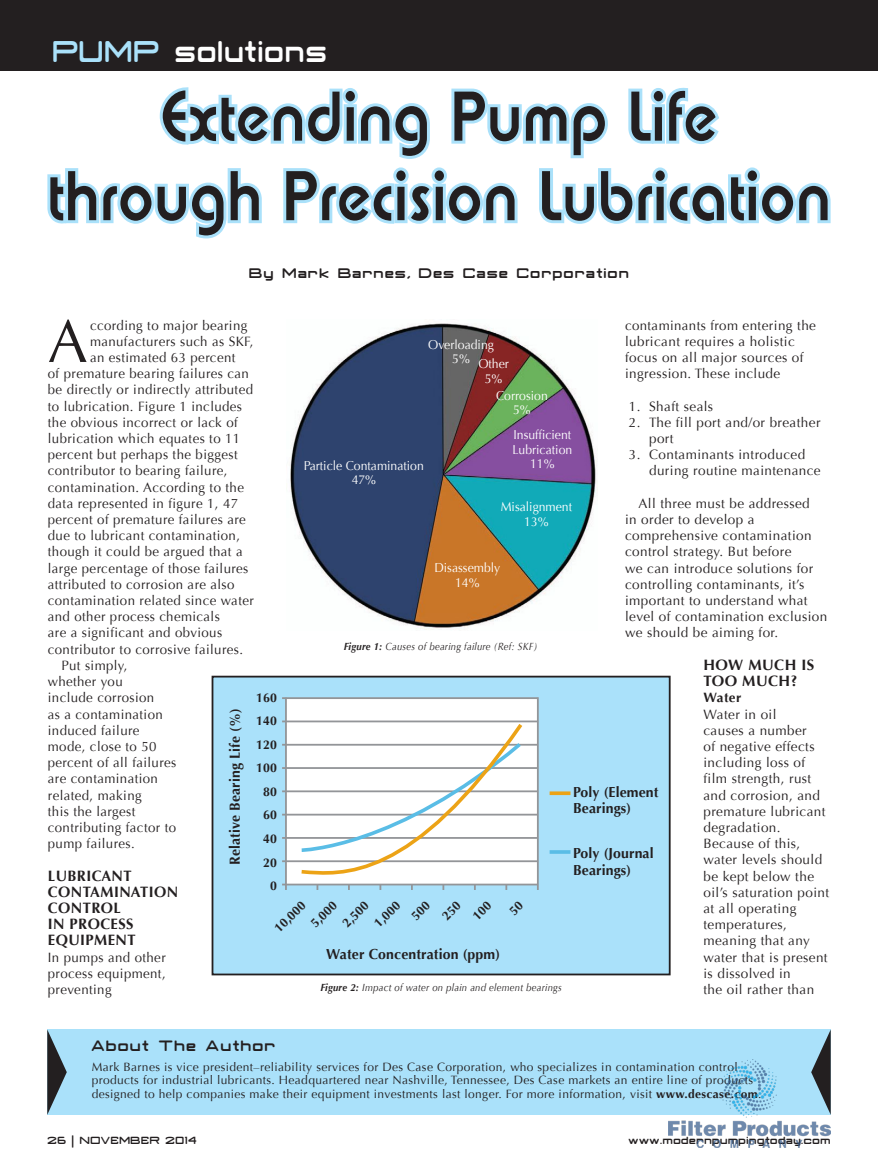
<style>
.page{position:relative;width:878px;height:1175px;background:#fff}
.page>*{position:absolute;margin:0;border:0;box-sizing:border-box;transform-origin:0 0}
.t1{font:700 72px/79.5px "Xpressive";letter-spacing:.04em;color:#231f20;text-align:center;scale:.9 1}
.t2{font:60.75px "Optima";color:#231f20}
.t3{font:39px "Classic Robot";color:#fff;scale:.9 1}
.t4{font:19.5px "Classic Robot";letter-spacing:.03em;color:#231f20}
.t5{font:18px "Classic Robot";letter-spacing:.03em;color:#231f20}
.t6{font:700 15px/16.2px "Optima";letter-spacing:.03em;color:#231f20}
.t7{font:700 14.55px/16.4px "Optima";letter-spacing:.01em;color:#231f20}
.t8{font:13.5px/16.2px "Optima";letter-spacing:.03em;color:#231f20}
.t9{font:13.5px "Classic Robot";color:#231f20}
.t10{font:12.9px/14.5px "Optima";color:#fff;text-align:center;scale:.95 1}
.t11{font:700 12.75px/23.5px "Optima";letter-spacing:.01em;color:#231f20;text-align:right}
.t12{font:12px/13.5px "Optima";letter-spacing:.03em;color:#231f20}
.t13{font:italic 10.5px "Optima";letter-spacing:.025em;color:#231f20;scale:.9 1}
.s1{color:#aae1fa}
.s2{font-weight:700}
.s3{font-size:16.8px}
</style>
<div class="page">
<div style="left:0;top:0;width:878px;height:70px;background:#231f20"></div>
<div style="left:47px;top:1029px;width:783px;height:85px;background:#aae1fa"></div>
<svg style="left:47px;top:1029px;width:20px;height:85px"></svg>
<svg style="left:817px;top:1031px;width:13px;height:28px"></svg>
<svg style="left:47px;top:87px;width:784px;height:152px"></svg>
<img style="left:290px;top:323px;width:307px;height:307px">
<div style="left:212px;top:676px;width:457px;height:298px;background:#aae1fa"></div>
<div style="left:211px;top:675px;width:459px;height:300px;border:2px solid #231f20"></div>
<div style="left:286px;top:698px;width:251px;height:185px;background:#fff"></div>
<hr style="left:549px;top:850px;width:21px;height:3px;background:#5abde6">
<svg style="left:549px;top:791px;width:21px;height:4px"></svg>
<hr style="left:282px;top:697px;width:255px;height:2px;background:#939598">
<hr style="left:285px;top:697px;width:2px;height:193px;background:#939598">
<hr style="left:537px;top:697px;width:1px;height:193px;background:#939598">
<hr style="left:282px;top:720px;width:255px;height:2px;background:#939598">
<hr style="left:282px;top:744px;width:255px;height:1px;background:#939598">
<hr style="left:282px;top:767px;width:255px;height:2px;background:#939598">
<hr style="left:282px;top:790px;width:255px;height:2px;background:#939598">
<hr style="left:282px;top:813px;width:255px;height:2px;background:#939598">
<hr style="left:282px;top:837px;width:255px;height:1px;background:#939598">
<hr style="left:282px;top:860px;width:255px;height:2px;background:#939598">
<hr style="left:282px;top:883px;width:255px;height:2px;background:#939598">
<svg style="left:298px;top:720px;width:228px;height:170px"></svg>
<img style="left:668px;top:1059px;width:162px;height:88px">
<p class="t3" style="left:53px;top:29px;width:308px"><span class="s1">PUMP</span> solutions</p>
<p class="t1" style="left:48px;top:76px;width:870px">Extending Pump Life through Precision Lubrication</p>
<p class="t5" style="left:249px;top:263px;width:382px">By Mark Barnes, Des Case Corporation</p>
<p class="t8" style="left:625px;top:317px;width:192px">contaminants from entering the lubricant requires a holistic focus on all major sources of ingression. These include</p>
<p class="t8" style="left:629px;top:398px;width:86px">1. Shaft seals</p>
<p class="t8" style="left:649px;top:414px;width:173px;text-indent:-20px">2. The fill port and/or breather port</p>
<p class="t8" style="left:649px;top:447px;width:173px;text-indent:-20px">3. Contaminants introduced during routine maintenance</p>
<p class="t8" style="left:625px;top:495px;width:204px;text-indent:14px">All three must be addressed<br>in order to develop a comprehensive contamination control strategy. But before<br>we can introduce solutions for controlling contaminants, it’s important to understand what level of contamination exclusion we should be aiming for.</p>
<p class="t6" style="left:703px;top:657px;width:112px">HOW MUCH IS<br>TOO MUCH?</p>
<p class="t8" style="left:703px;top:690px;width:127px"><span class="s2">Water<br></span>Water in oil<br>causes a number<br>of negative effects including loss of film strength, rust and corrosion, and premature lubricant degradation.<br>Because of this, water levels should be kept below the oil’s saturation point at all operating temperatures, meaning that any water that is present is dissolved in<br>the oil rather than</p>
<p class="t2" style="left:48px;top:306px;width:41px">A</p>
<p class="t8" style="left:90px;top:317px;width:159px">ccording to major bearing</p>
<p class="t8" style="left:90px;top:333px;width:165px">manufacturers such as SKF,</p>
<p class="t8" style="left:90px;top:349px;width:147px">an estimated 63 percent</p>
<p class="t8" style="left:48px;top:366px;width:202px">of premature bearing failures can</p>
<p class="t8" style="left:48px;top:382px;width:207px">be directly or indirectly attributed</p>
<p class="t8" style="left:48px;top:398px;width:196px">to lubrication. Figure 1 includes</p>
<p class="t8" style="left:48px;top:414px;width:191px">the obvious incorrect or lack of</p>
<p class="t8" style="left:48px;top:430px;width:194px">lubrication which equates to 11</p>
<p class="t8" style="left:48px;top:447px;width:191px">percent but perhaps the biggest</p>
<p class="t8" style="left:48px;top:463px;width:181px">contributor to bearing failure,</p>
<p class="t8" style="left:48px;top:479px;width:197px">contamination. According to the</p>
<p class="t8" style="left:48px;top:495px;width:192px">data represented in figure 1, 47</p>
<p class="t8" style="left:48px;top:511px;width:199px">percent of premature failures are</p>
<p class="t8" style="left:48px;top:528px;width:194px">due to lubricant contamination,</p>
<p class="t8" style="left:48px;top:544px;width:196px">though it could be argued that a</p>
<p class="t8" style="left:48px;top:560px;width:202px">large percentage of those failures</p>
<p class="t8" style="left:48px;top:576px;width:188px">attributed to corrosion are also</p>
<p class="t8" style="left:48px;top:592px;width:207px">contamination related since water</p>
<p class="t8" style="left:48px;top:609px;width:173px">and other process chemicals</p>
<p class="t8" style="left:48px;top:625px;width:176px">are a significant and obvious</p>
<p class="t8" style="left:48px;top:641px;width:197px">contributor to corrosive failures.</p>
<p class="t8" style="left:61px;top:657px;width:67px">Put simply,</p>
<p class="t8" style="left:48px;top:673px;width:76px">whether you</p>
<p class="t8" style="left:48px;top:690px;width:108px">include corrosion</p>
<p class="t8" style="left:48px;top:706px;width:116px">as a contamination</p>
<p class="t8" style="left:48px;top:722px;width:93px">induced failure</p>
<p class="t8" style="left:48px;top:738px;width:110px">mode, close to 50</p>
<p class="t8" style="left:48px;top:754px;width:130px">percent of all failures</p>
<p class="t8" style="left:48px;top:771px;width:112px">are contamination</p>
<p class="t8" style="left:48px;top:787px;width:95px">related, making</p>
<p class="t8" style="left:48px;top:803px;width:89px">this the largest</p>
<p class="t8" style="left:48px;top:819px;width:130px">contributing factor to</p>
<p class="t8" style="left:48px;top:835px;width:88px">pump failures.</p>
<p class="t6" style="left:48px;top:867px;width:132px">LUBRICANT<br>CONTAMINATION<br>CONTROL<br>IN PROCESS<br>EQUIPMENT</p>
<p class="t8" style="left:48px;top:949px;width:119px;text-align:justify">In pumps and other process equipment, preventing</p>
<p class="t10" style="left:452px;top:335px;width:61px;line-height:19.2px;text-align:left;text-indent:-24px">Overloading<br>5% Other</p>
<p class="t10" style="left:485px;top:371px;width:20px">5%</p>
<p class="t10" style="left:496px;top:388px;width:56px">Corrosion<br>5%</p>
<p class="t10" style="left:512px;top:428px;width:64px">Insufficient<br>Lubrication<br>11%</p>
<p class="t10" style="left:304px;top:458px;width:128px">Particle Contamination<br>47%</p>
<p class="t10" style="left:500px;top:499px;width:77px">Misalignment<br>13%</p>
<p class="t10" style="left:434px;top:560px;width:71px">Disassembly<br>14%</p>
<p class="t13" style="left:344px;top:640px;width:217px"><span class="s2">Figure 1:</span> Causes of bearing failure (Ref: SKF)</p>
<p class="t11" style="left:256px;top:685px;width:22px">160<br>140<br>120<br>100<br>80<br>60<br>40<br>20<br>0</p>
<p class="t7" style="left:227px;top:865px;width:158px;rotate:-90deg">Relative Bearing Life (%)</p>
<p class="t7" style="left:573px;top:784px;width:87px">Poly (Element<br>Bearings)</p>
<p class="t7" style="left:573px;top:845px;width:82px">Poly (Journal<br>Bearings)</p>
<p class="t11" style="left:268px;top:922px;width:40px;rotate:-45deg">10,000</p>
<p class="t11" style="left:304px;top:917px;width:33px;rotate:-45deg">5,000</p>
<p class="t11" style="left:336px;top:917px;width:33px;rotate:-45deg">2,500</p>
<p class="t11" style="left:368px;top:917px;width:33px;rotate:-45deg">1,000</p>
<p class="t7" style="left:326px;top:945px;width:175px">Water Concentration (ppm)</p>
<p class="t13" style="left:320px;top:981px;width:270px"><span class="s2">Figure 2:</span> Impact of water on plain and element bearings</p>
<p class="t4" style="left:92px;top:1034px;width:186px">About the Author</p>
<p class="t12" style="left:92px;top:1059px;width:671px">Mark Barnes is vice president–reliability services for Des Case Corporation, who specializes in contamination control products for industrial lubricants. Headquartered near Nashville, Tennessee, Des Case markets an entire line of products designed to help companies make their equipment investments last longer. For more information, visit <span class="s2">www.descase.com</span>.</p>
<p class="t9" style="left:48px;top:1133px;width:151px">26 <span class="s3">|</span> NOVEMBER 2014</p>
<p class="t9" style="left:628px;top:1133px;width:204px">www.modernpumpingtoday.com</p>
</div>
